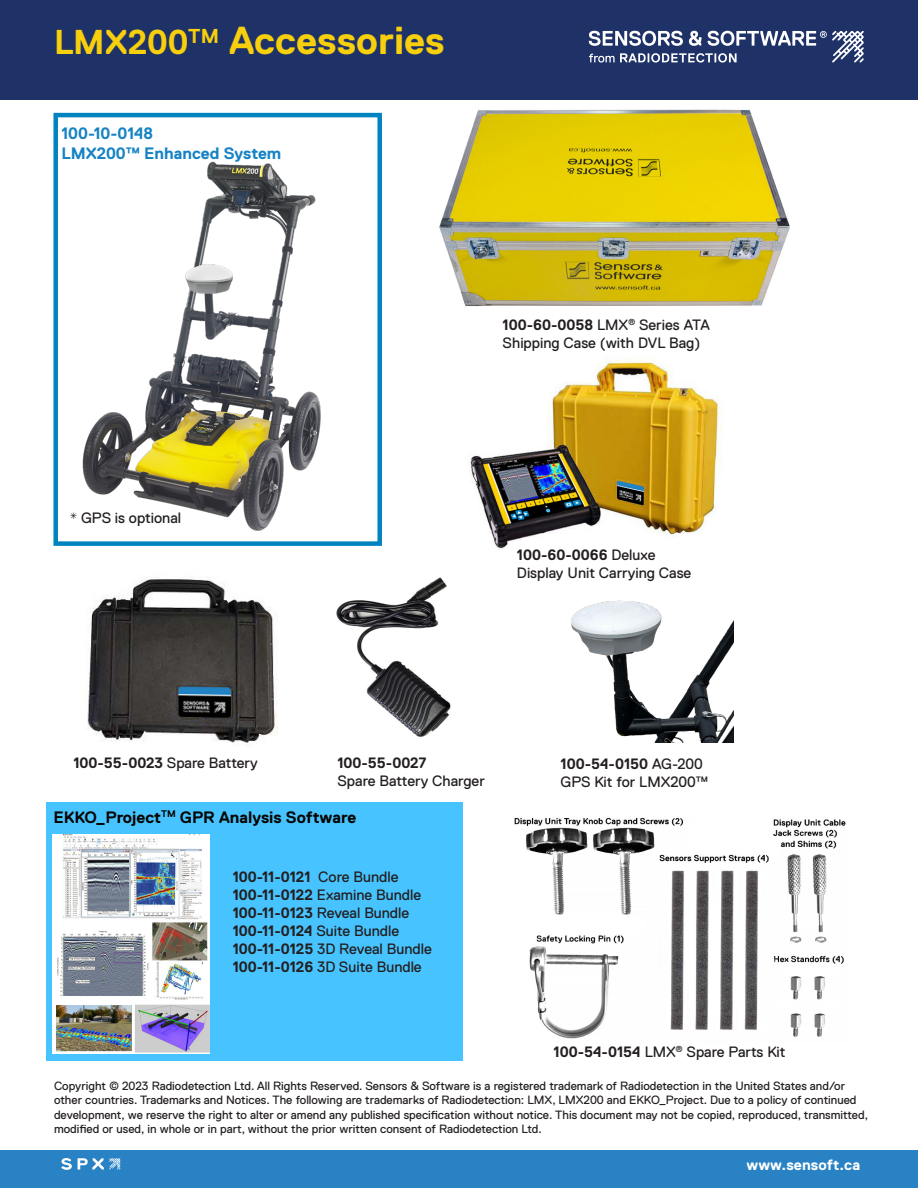
<style>
.page{position:relative;width:918px;height:1188px;background:#fff}
.page>*{position:absolute;margin:0;border:0;box-sizing:border-box;transform-origin:0 0}
.t1{font:700 39px "Replica Std";color:#f7cf0d}
.t2{font:700 16.5px "Replica Std";color:#070604}
.t3{font:700 16.5px "Replica Std";color:#1583c4}
.t4{font:15px "Replica Std";color:#231f20}
.t5{font:700 15px "Replica Std";color:#231f20}
.t6{font:700 15px "Replica Std";letter-spacing:.005em;color:#fff}
.t7{font:12px/14.4px "Replica Std";color:#231f20}
.s1{font-size:34.5px}
.s2{font-weight:700}
.s3{font-weight:400}
</style>
<div class="page">
<div style="left:46px;top:802px;width:417px;height:259px;background:#47c4ff"></div>
<div style="left:0;top:0;width:918px;height:100px;background:#1f3267"></div>
<img style="left:470px;top:359px;width:253px;height:190px">
<img style="left:439px;top:109px;width:351px;height:197px">
<img style="left:87px;top:577px;width:191px;height:166px">
<img style="left:336px;top:577px;width:115px;height:160px">
<img style="left:571px;top:600px;width:163px;height:143px">
<img style="left:53px;top:834px;width:156px;height:220px">
<img style="left:82px;top:161px;width:239px;height:370px">
<div style="left:53px;top:113px;width:329px;height:433px;border:4px solid #0083c1"></div>
<img style="left:514px;top:818px;width:332px;height:221px">
<div style="left:0;top:1151px;width:918px;height:37px;background:#2882c4"></div>
<svg style="left:61px;top:1158px;width:11px;height:12px"></svg>
<svg style="left:78px;top:1158px;width:42px;height:12px"></svg>
<svg style="left:589px;top:31px;width:275px;height:32px"></svg>
<p class="t1" style="left:54px;top:19px;width:392px"><span class="s1">LMX200</span><sup>TM</sup> Accessories</p>
<p class="t3" style="left:62px;top:124px;width:93px">100-10-0148</p>
<p class="t3" style="left:62px;top:144px;width:221px">LMX200™ Enhanced System</p>
<p class="t4" style="left:69px;top:509px;width:114px">* GPS is optional</p>
<p class="t4" style="left:503px;top:316px;width:209px"><span class="s2">100-60-0058</span> LMX<sup>®</sup> Series ATA</p>
<p class="t4" style="left:503px;top:334px;width:199px">Shipping Case (with DVL Bag)</p>
<p class="t5" style="left:517px;top:546px;width:140px">100-60-0066 <span class="s3">Deluxe</span></p>
<p class="t4" style="left:517px;top:564px;width:176px">Display Unit Carrying Case</p>
<p class="t4" style="left:73px;top:754px;width:186px"><span class="s2">100-55-0023</span> Spare Battery</p>
<p class="t5" style="left:338px;top:754px;width:90px">100-55-0027</p>
<p class="t4" style="left:338px;top:772px;width:149px">Spare Battery Charger</p>
<p class="t2" style="left:53px;top:808px;width:304px">EKKO_Project<sup>TM</sup> GPR Analysis Software</p>
<p class="t5" style="left:233px;top:868px;width:167px">100-11-0121 <span class="s3">Core Bundle</span></p>
<p class="t4" style="left:233px;top:886px;width:190px"><span class="s2">100-11-0122</span> Examine Bundle</p>
<p class="t4" style="left:233px;top:904px;width:178px"><span class="s2">100-11-0123</span> Reveal Bundle</p>
<p class="t5" style="left:233px;top:922px;width:168px">100-11-0124 <span class="s3">Suite Bundle</span></p>
<p class="t4" style="left:233px;top:940px;width:201px"><span class="s2">100-11-0125</span> 3D Reveal Bundle</p>
<p class="t4" style="left:233px;top:958px;width:190px"><span class="s2">100-11-0126</span> 3D Suite Bundle</p>
<p class="t5" style="left:561px;top:756px;width:144px">100-54-0150 <span class="s3">AG-200</span></p>
<p class="t4" style="left:561px;top:774px;width:149px">GPS Kit for LMX200™</p>
<p class="t4" style="left:554px;top:1043px;width:233px"><span class="s2">100-54-0154</span> LMX<sup>®</sup> Spare Parts Kit</p>
<p class="t7" style="left:54px;top:1079px;width:816px">Copyright © 2023 Radiodetection Ltd. All Rights Reserved. Sensors &amp; Software is a registered trademark of Radiodetection in the United States and/or other countries. Trademarks and Notices. The following are trademarks of Radiodetection: LMX, LMX200 and EKKO_Project. Due to a policy of continued development, we reserve the right to alter or amend any published specification without notice. This document may not be copied, reproduced, transmitted, modified or used, in whole or in part, without the prior written consent of Radiodetection Ltd.</p>
<p class="t6" style="left:747px;top:1157px;width:115px">www.sensoft.ca</p>
</div>
